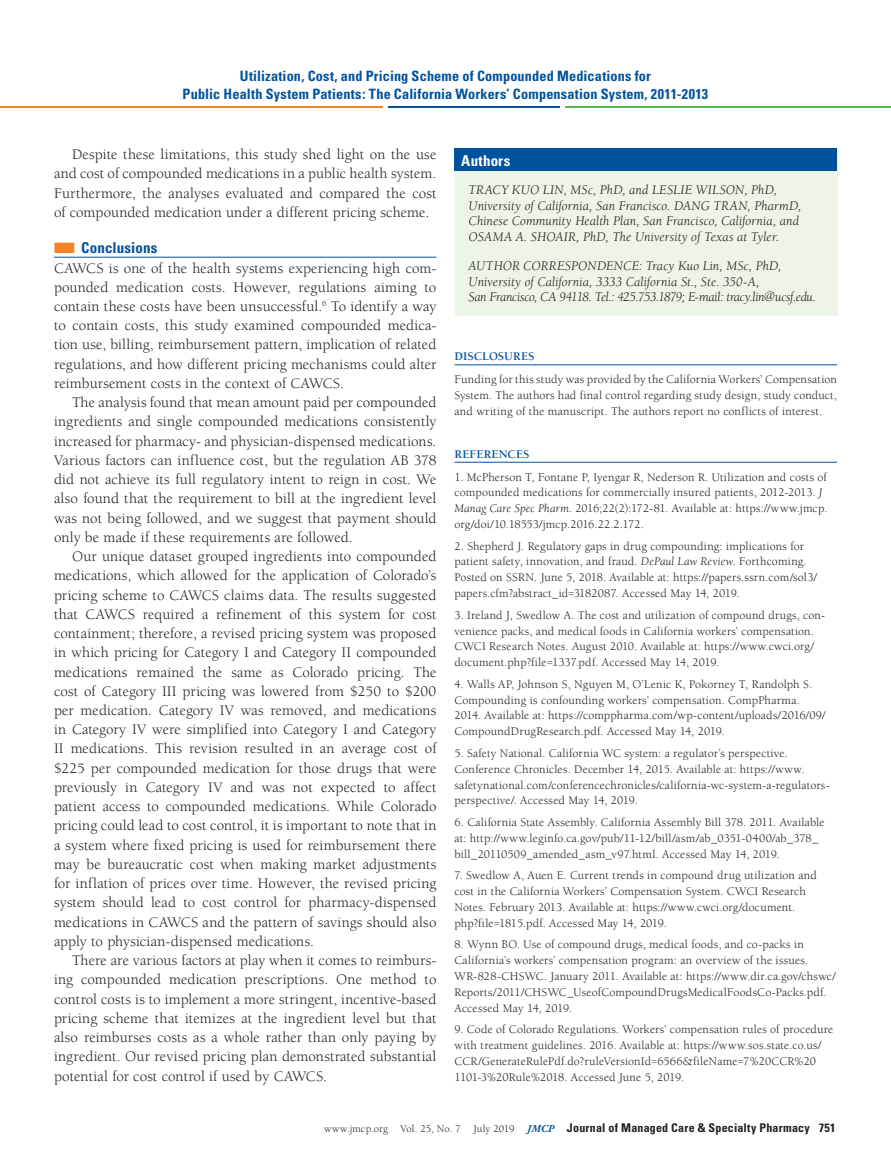
<style>
.page{position:relative;width:891px;height:1175px;background:#fff}
.page>*{position:absolute;margin:0;border:0;box-sizing:border-box;transform-origin:0 0}
.t1{font:15px/19.2px "Berkeley Pro";letter-spacing:.005em;color:#231f20;text-align:justify}
.t2{font:700 condensed 15px "Univers";letter-spacing:.01em;color:#00529c}
.t3{font:700 condensed 15px "Univers";letter-spacing:.02em;color:#fff}
.t4{font:700 condensed 14.25px/18px "Univers";letter-spacing:.015em;color:#00529c;text-align:center}
.t5{font:italic 13.5px/15.8px "Berkeley Pro";letter-spacing:.005em;color:#231f20}
.t6{font:12px/15.8px "Berkeley Pro";letter-spacing:.015em;color:#231f20}
.t7{font:700 condensed 12px "Univers";letter-spacing:.015em;color:#231f20}
.t8{font:700 12px "Berkeley Pro";letter-spacing:.005em;color:#00529c}
.s1{color:#f58427}
.s2{font-style:italic}
.s3{font-family:"Berkeley Pro";font-weight:400;font-stretch:normal;font-size:10.5px}
.s4{font-family:"Adobe Garamond Pro";font-style:italic;font-stretch:normal;font-size:10.5px;color:#00529c}
</style>
<div class="page">
<hr style="left:0;top:107px;width:383px;height:1px;background:#f58427">
<hr style="left:388px;top:107px;width:172px;height:1px;background:#00529c">
<hr style="left:565px;top:107px;width:326px;height:1px;background:#54b948">
<hr style="left:54px;top:257px;width:382px;height:1px;background:#00529c">
<hr style="left:455px;top:364px;width:382px;height:1px;background:#00529c">
<hr style="left:455px;top:462px;width:382px;height:1px;background:#00529c">
<div style="left:455px;top:148px;width:382px;height:168px;background:#ecf5e8"></div>
<div style="left:455px;top:148px;width:382px;height:23px;background:#00529c"></div>
<p class="t4" style="left:183px;top:67px;width:527px">Utilization, Cost, and Pricing Scheme of Compounded Medications for<br>Public Health System Patients: The California Workers’ Compensation System, 2011-2013</p>
<p class="t1" style="left:54px;top:145px;width:384px;text-indent:18px">Despite these limitations, this study shed light on the use and cost of compounded medications in a public health system.<br>Furthermore, the analyses evaluated and compared the cost of compounded medication under a different pricing scheme.</p>
<p class="t2" style="left:54px;top:238px;width:105px"><span class="s1">■■</span> Conclusions</p>
<p class="t1" style="left:54px;top:258px;width:384px">CAWCS is one of the health systems experiencing high com&shy;pounded medication costs. However, regulations aiming to contain these costs have been unsuccessful.<sup>6</sup> To identify a way to contain costs, this study examined compounded medica&shy;tion use, billing, reimbursement pattern, implication of related regulations, and how different pricing mechanisms could alter reimbursement costs in the context of CAWCS.</p>
<p class="t1" style="left:54px;top:393px;width:384px;text-indent:18px">The analysis found that mean amount paid per compounded ingredients and single compounded medications consistently increased for pharmacy- and physician-dispensed medications.<br>Various factors can influence cost, but the regulation AB 378 did not achieve its full regulatory intent to reign in cost. We also found that the requirement to bill at the ingredient level was not being followed, and we suggest that payment should only be made if these requirements are followed.</p>
<p class="t1" style="left:54px;top:547px;width:384px;text-indent:18px">Our unique dataset grouped ingredients into compounded medications, which allowed for the application of Colorado’s pricing scheme to CAWCS claims data. The results suggested that CAWCS required a refinement of this system for cost containment; therefore, a revised pricing system was proposed in which pricing for Category I and Category II compounded medications remained the same as Colorado pricing. The cost of Category III pricing was lowered from $250 to $200 per medication. Category IV was removed, and medications in Category IV were simplified into Category I and Category II medications. This revision resulted in an average cost of $225 per compounded medication for those drugs that were previously in Category IV and was not expected to affect patient access to compounded medications. While Colorado pricing could lead to cost control, it is important to note that in a system where fixed pricing is used for reimbursement there may be bureaucratic cost when making market adjustments for inflation of prices over time. However, the revised pricing system should lead to cost control for pharmacy-dispensed medications in CAWCS and the pattern of savings should also apply to physician-dispensed medications.</p>
<p class="t1" style="left:54px;top:950px;width:384px;text-indent:18px">There are various factors at play when it comes to reimburs&shy;ing compounded medication prescriptions. One method to control costs is to implement a more stringent, incentive-based pricing scheme that itemizes at the ingredient level but that also reimburses costs as a whole rather than only paying by ingredient. Our revised pricing plan demonstrated substantial potential for cost control if used by CAWCS.</p>
<p class="t3" style="left:461px;top:151px;width:51px">Authors</p>
<p class="t5" style="left:468px;top:182px;width:335px">TRACY KUO LIN, MSc, PhD, and LESLIE WILSON, PhD, University of California, San Francisco. DANG TRAN, PharmD, Chinese Community Health Plan, San Francisco, California, and OSAMA A. SHOAIR, PhD, The University of Texas at Tyler.</p>
<p class="t5" style="left:468px;top:258px;width:349px">AUTHOR CORRESPONDENCE: Tracy Kuo Lin, MSc, PhD,<br>University of California, 3333 California St., Ste. 350-A,<br>San Francisco, CA 94118. Tel.: 425.753.1879; E-mail: tracy.lin@ucsf.edu.</p>
<p class="t8" style="left:455px;top:349px;width:82px">DISCLOSURES</p>
<p class="t6" style="left:455px;top:371px;width:384px;text-align:justify">Funding for this study was provided by the California Workers’ Compensation System. The authors had final control regarding study design, study conduct, and writing of the manuscript. The authors report no conflicts of interest.</p>
<p class="t8" style="left:455px;top:447px;width:77px">REFERENCES</p>
<p class="t6" style="left:455px;top:469px;width:374px">1. McPherson T, Fontane P, Iyengar R, Nederson R. Utilization and costs of compounded medications for commercially insured patients, 2012-2013. <span class="s2">J Manag Care Spec Pharm.</span> 2016;22(2):172-81. Available at: https://www.jmcp. org/doi/10.18553/jmcp.2016.22.2.172.</p>
<p class="t6" style="left:455px;top:538px;width:364px">2. Shepherd J. Regulatory gaps in drug compounding: implications for patient safety, innovation, and fraud. <span class="s2">DePaul Law Review.</span> Forthcoming.<br>Posted on SSRN. June 5, 2018. Available at: https://papers.ssrn.com/sol3/ papers.cfm?abstract_id=3182087. Accessed May 14, 2019.</p>
<p class="t6" style="left:455px;top:607px;width:372px">3. Ireland J, Swedlow A. The cost and utilization of compound drugs, con&shy;venience packs, and medical foods in California workers’ compensation.<br>CWCI Research Notes. August 2010. Available at: https://www.cwci.org/ document.php?file=1337.pdf. Accessed May 14, 2019.</p>
<p class="t6" style="left:455px;top:676px;width:373px">4. Walls AP, Johnson S, Nguyen M, O’Lenic K, Pokorney T, Randolph S.<br>Compounding is confounding workers’ compensation. CompPharma.<br>2014. Available at: https://comppharma.com/wp-content/uploads/2016/09/ CompoundDrugResearch.pdf. Accessed May 14, 2019.</p>
<p class="t6" style="left:455px;top:745px;width:377px">5. Safety National. California WC system: a regulator’s perspective.<br>Conference Chronicles. December 14, 2015. Available at: https://www. safetynational.com/conferencechronicles/california-wc-system-a-regulators&shy;perspective/. Accessed May 14, 2019.</p>
<p class="t6" style="left:455px;top:814px;width:372px">6. California State Assembly. California Assembly Bill 378. 2011. Available at: http://www.leginfo.ca.gov/pub/11-12/bill/asm/ab_0351-0400/ab_378_ bill_20110509_amended_asm_v97.html. Accessed May 14, 2019.</p>
<p class="t6" style="left:455px;top:867px;width:364px">7. Swedlow A, Auen E. Current trends in compound drug utilization and cost in the California Workers’ Compensation System. CWCI Research Notes. February 2013. Available at: https://www.cwci.org/document. php?file=1815.pdf. Accessed May 14, 2019.</p>
<p class="t6" style="left:455px;top:936px;width:383px">8. Wynn BO. Use of compound drugs, medical foods, and co-packs in California’s workers’ compensation program: an overview of the issues.<br>WR-828-CHSWC. January 2011. Available at: https://www.dir.ca.gov/chswc/ Reports/2011/CHSWC_UseofCompoundDrugsMedicalFoodsCo-Packs.pdf.<br>Accessed May 14, 2019.</p>
<p class="t6" style="left:455px;top:1021px;width:380px">9. Code of Colorado Regulations. Workers’ compensation rules of procedure with treatment guidelines. 2016. Available at: https://www.sos.state.co.us/ CCR/GenerateRulePdf.do?ruleVersionId=6566&amp;fileName=7%20CCR%20<br>1101-3%20Rule%2018. Accessed June 5, 2019.</p>
<p class="t7" style="left:324px;top:1120px;width:513px"><span class="s3">www.jmcp.org Vol. 25, No. 7 July 2019</span> <span class="s4">JMCP</span> Journal of Managed Care &amp; Specialty Pharmacy 751</p>
</div>
